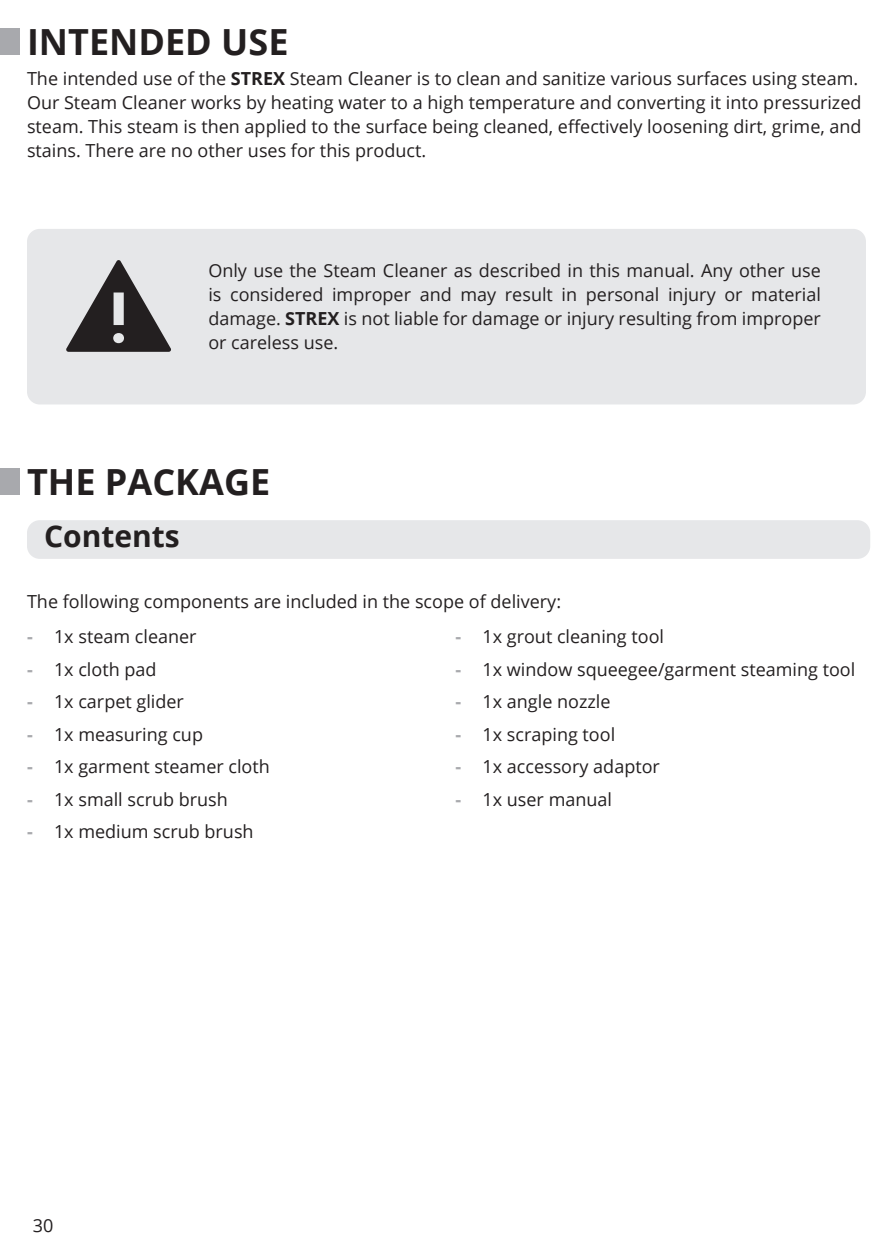
<style>
.page{position:relative;width:893px;height:1259px;background:#fff}
.page>*{position:absolute;margin:0;border:0;box-sizing:border-box;transform-origin:0 0}
.Chapter{font:700 36px "Open Sans";color:#231f20}
.Subtitle{font:700 30px "Open Sans";color:#231f20}
.Normal_text{font:18px/24px "Open Sans";color:#231f20}
.Normal_text_-_justif{font:18px/24px "Open Sans";color:#231f20;text-align:justify}
.s1{font-weight:700}
.s2{font-weight:700;color:#a8a9ad}
</style>
<div class="page">
<div style="left:27px;top:229px;width:839px;height:175px;background:#e6e7e9;border-radius:13px"></div>
<svg style="left:66px;top:260px;width:105px;height:92px"></svg>
<div style="left:27px;top:520px;width:843px;height:39px;background:#e6e7e9;border-radius:13px"></div>
<div style="left:0;top:29px;width:20px;height:26px;background:#a8a9ad"></div>
<div style="left:0;top:468px;width:20px;height:26px;background:#a8a9ad"></div>
<p class="Chapter" style="left:27px;top:16px;width:263px">INTENDED USE</p>
<p class="Normal_text" style="left:27px;top:66px;width:836px">The intended use of the <span class="s1">STREX</span> Steam Cleaner is to clean and sanitize various surfaces using steam.<br>Our Steam Cleaner works by heating water to a high temperature and converting it into pressurized steam. This steam is then applied to the surface being cleaned, effectively loosening dirt, grime, and stains. There are no other uses for this product.</p>
<p class="Normal_text_-_justif" style="left:208px;top:258px;width:614px">Only use the Steam Cleaner as described in this manual. Any other use is considered improper and may result in personal injury or material damage. <span class="s1">STREX</span> is not liable for damage or injury resulting from improper or careless use.</p>
<p class="Chapter" style="left:27px;top:456px;width:245px">THE PACKAGE</p>
<p class="Subtitle" style="left:44px;top:515px;width:137px">Contents</p>
<p class="Normal_text" style="left:27px;top:588px;width:536px">The following components are included in the scope of delivery:</p>
<p class="Normal_text" style="left:27px;top:624px;width:171px"><span class="s2">-</span> 1x steam cleaner</p>
<p class="Normal_text" style="left:27px;top:657px;width:131px"><span class="s2">-</span> 1x cloth pad</p>
<p class="Normal_text" style="left:27px;top:689px;width:158px"><span class="s2">-</span> 1x carpet glider</p>
<p class="Normal_text" style="left:27px;top:722px;width:178px"><span class="s2">-</span> 1x measuring cup</p>
<p class="Normal_text" style="left:27px;top:754px;width:244px"><span class="s2">-</span> 1x garment steamer cloth</p>
<p class="Normal_text" style="left:27px;top:787px;width:202px"><span class="s2">-</span> 1x small scrub brush</p>
<p class="Normal_text" style="left:27px;top:819px;width:228px"><span class="s2">-</span> 1x medium scrub brush</p>
<p class="Normal_text" style="left:455px;top:624px;width:210px"><span class="s2">-</span> 1x grout cleaning tool</p>
<p class="Normal_text" style="left:455px;top:657px;width:401px"><span class="s2">-</span> 1x window squeegee/garment steaming tool</p>
<p class="Normal_text" style="left:455px;top:689px;width:157px"><span class="s2">-</span> 1x angle nozzle</p>
<p class="Normal_text" style="left:455px;top:722px;width:161px"><span class="s2">-</span> 1x scraping tool</p>
<p class="Normal_text" style="left:455px;top:754px;width:206px"><span class="s2">-</span> 1x accessory adaptor</p>
<p class="Normal_text" style="left:455px;top:787px;width:158px"><span class="s2">-</span> 1x user manual</p>
<p class="Normal_text" style="left:33px;top:1212px;width:22px">30</p>
</div>
